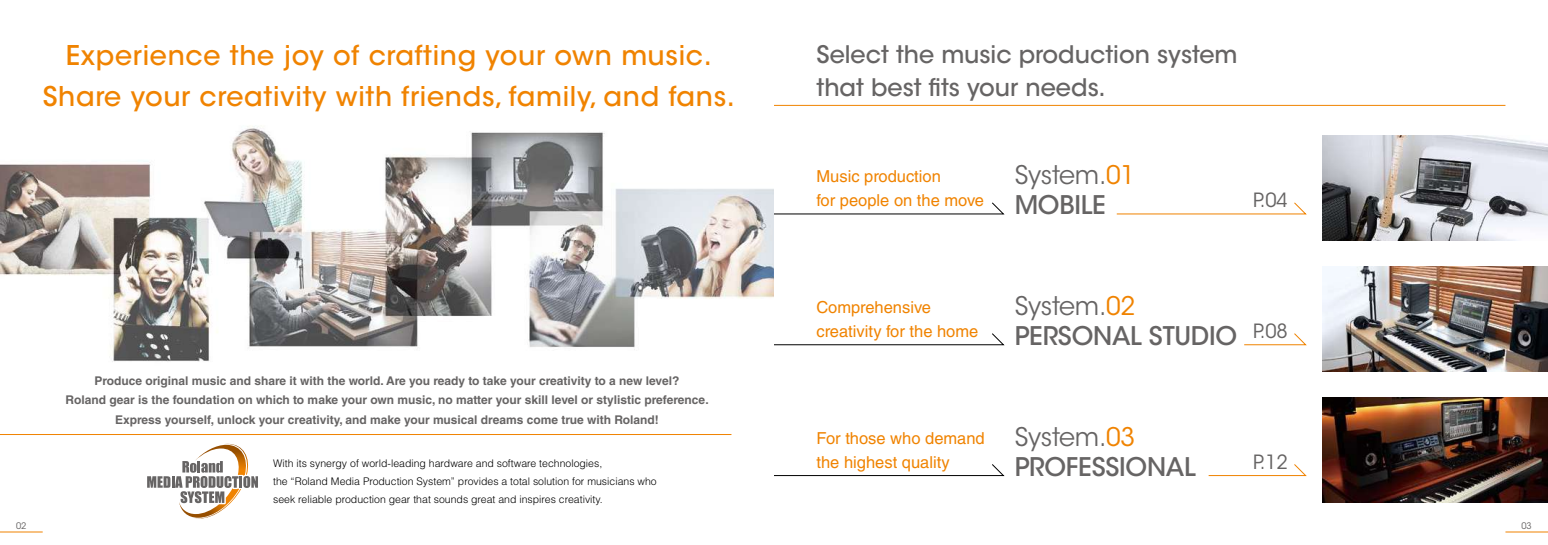
<style>
.page{position:relative;width:1548px;height:545px;background:#fff}
.page>*{position:absolute;margin:0;border:0;box-sizing:border-box;transform-origin:0 0}
.t1{font:500 27px/40.5px "ITC Avant Garde Std";letter-spacing:.025em;color:#f08300;text-align:center}
.t2{font:500 25.5px/30px "ITC Avant Garde Std";letter-spacing:-.01em;color:#666464}
.t3{font:25.5px/30px "ITC Avant Garde Std";letter-spacing:-.01em;color:#666464}
.t4{font:500 24px/33px "ITC Avant Garde Std";color:#666464}
.t5{font:19.5px "ITC Avant Garde Std";color:#666464}
.t6{font:16.5px/24px "Helvetica LT Std";color:#f08300}
.t7{font:700 12px/19.5px "Helvetica LT Std";color:#666464;text-align:center}
.t8{font:300 10.5px/18px "Helvetica LT Std";color:#000}
.t9{font:9px "ITC Avant Garde Std";color:#666464}
.s1{color:#f08300}
.s2{font-weight:500}
.s3{font-weight:400}
.s4{font-weight:400;color:#f08300}
</style>
<div class="page">
<img style="left:0;top:126px;width:774px;height:236px">
<hr style="left:0;top:434px;width:731px;height:1px;background:#f08300">
<hr style="left:0;top:531px;width:43px;height:1px;background:#f08300">
<hr style="left:1505px;top:531px;width:43px;height:1px;background:#f08300">
<hr style="left:774px;top:105px;width:731px;height:1px;background:#f08300">
<svg style="left:773px;top:202px;width:231px;height:12px"></svg>
<img style="left:1322px;top:135px;width:226px;height:105px">
<svg style="left:1116px;top:202px;width:190px;height:12px"></svg>
<svg style="left:773px;top:333px;width:231px;height:12px"></svg>
<img style="left:1322px;top:266px;width:226px;height:105px">
<svg style="left:992px;top:464px;width:12px;height:11px"></svg>
<img style="left:1322px;top:397px;width:226px;height:105px">
<svg style="left:1294px;top:464px;width:12px;height:11px"></svg>
<svg style="left:1244px;top:333px;width:62px;height:12px"></svg>
<svg style="left:147px;top:443px;width:111px;height:75px"></svg>
<h1 class="t1" style="left:43px;top:35px;width:694px">Experience the joy of crafting your own music.<br>Share your creativity with friends, family, and fans.</h1>
<p class="t7" style="left:66px;top:370px;width:645px">Produce original music and share it with the world. Are you ready to take your creativity to a new level?<br>Roland gear is the foundation on which to make your own music, no matter your skill level or stylistic preference.<br>Express yourself, unlock your creativity, and make your musical dreams come true with Roland!</p>
<p class="t8" style="left:273px;top:453px;width:385px">With its synergy of world-leading hardware and software technologies,<br>the “Roland Media Production System” provides a total solution for musicians who seek reliable production gear that sounds great and inspires creativity.</p>
<h3 class="t4" style="left:816px;top:37px;width:423px">Select the music production system that best fits your needs.</h3>
<h3 class="t6" style="left:816px;top:164px;width:169px">Music production<br>for people on the move</h3>
<h2 class="t3" style="left:1015px;top:160px;width:122px">System.<span class="s1">01<br></span><span class="s2">MOBILE</span></h2>
<h3 class="t5" style="left:1253px;top:188px;width:36px">P.04</h3>
<h3 class="t6" style="left:816px;top:295px;width:163px">Comprehensive creativity for the home</h3>
<h2 class="t2" style="left:1015px;top:291px;width:274px"><span class="s3">System.</span><span class="s4">02<br></span>PERSONAL STUDIO <sup>P.08</sup></h2>
<h3 class="t6" style="left:816px;top:425px;width:170px">For those who demand the highest quality</h3>
<h2 class="t2" style="left:1015px;top:421px;width:183px"><span class="s3">System.</span><span class="s4">03<br></span>PROFESSIONAL</h2>
<h3 class="t5" style="left:1253px;top:449px;width:36px">P.12</h3>
<p class="t9" style="left:16px;top:520px;width:12px">02</p>
<p class="t9" style="left:1521px;top:520px;width:12px">03</p>
</div>
